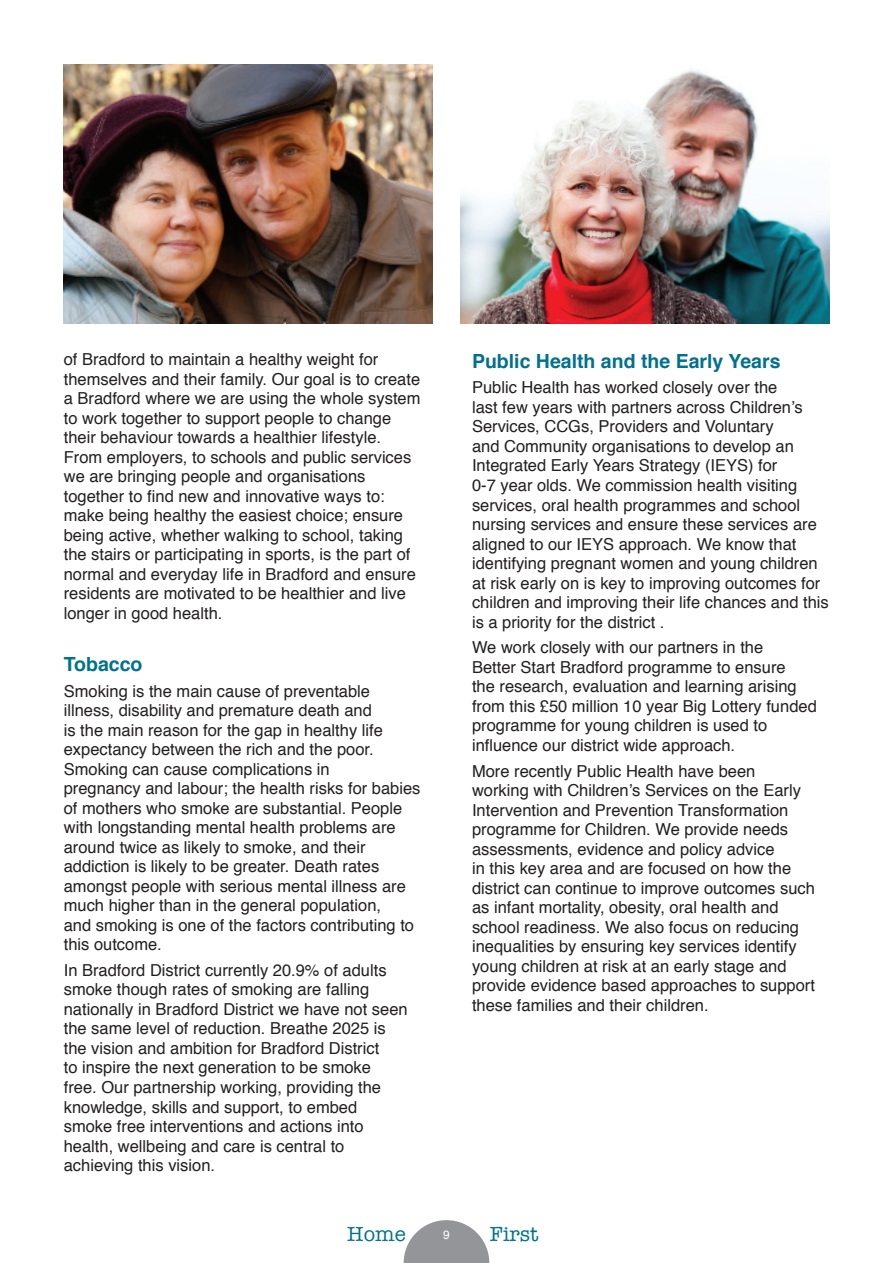
<style>
.page{position:relative;width:893px;height:1263px;background:#fff}
.page>*{position:absolute;margin:0;border:0;box-sizing:border-box;transform-origin:0 0}
.t1{font:21px "American Typewriter";color:#00718e}
.t2{font:700 19.5px "Helvetica";color:#00718e}
.t3{font:16.5px/19.5px "Helvetica";color:#231f20}
.t4{font:12px "Helvetica";color:#fff}
</style>
<div class="page">
<svg style="left:404px;top:1220px;width:85px;height:43px"></svg>
<img style="left:64px;top:64px;width:368px;height:259px">
<img style="left:461px;top:70px;width:368px;height:253px">
<p class="t3" style="left:64px;top:350px;width:358px">of Bradford to maintain a healthy weight for themselves and their family. Our goal is to create a Bradford where we are using the whole system to work together to support people to change their behaviour towards a healthier lifestyle.<br>From employers, to schools and public services we are bringing people and organisations together to find new and innovative ways to: make being healthy the easiest choice; ensure being active, whether walking to school, taking the stairs or participating in sports, is the part of normal and everyday life in Bradford and ensure residents are motivated to be healthier and live longer in good health.</p>
<p class="t2" style="left:64px;top:648px;width:80px">Tobacco</p>
<p class="t3" style="left:64px;top:681px;width:358px">Smoking is the main cause of preventable illness, disability and premature death and<br>is the main reason for the gap in healthy life expectancy between the rich and the poor.<br>Smoking can cause complications in<br>pregnancy and labour; the health risks for babies of mothers who smoke are substantial. People with longstanding mental health problems are around twice as likely to smoke, and their addiction is likely to be greater. Death rates amongst people with serious mental illness are much higher than in the general population,<br>and smoking is one of the factors contributing to this outcome.</p>
<p class="t3" style="left:64px;top:961px;width:345px">In Bradford District currently 20.9% of adults smoke though rates of smoking are falling nationally in Bradford District we have not seen the same level of reduction. Breathe 2025 is the vision and ambition for Bradford District<br>to inspire the next generation to be smoke free. Our partnership working, providing the knowledge, skills and support, to embed smoke free interventions and actions into health, wellbeing and care is central to achieving this vision.</p>
<p class="t2" style="left:472px;top:345px;width:310px">Public Health and the Early Years</p>
<p class="t3" style="left:472px;top:378px;width:358px">Public Health has worked closely over the<br>last few years with partners across Children’s Services, CCGs, Providers and Voluntary<br>and Community organisations to develop an Integrated Early Years Strategy (IEYS) for<br>0-7 year olds. We commission health visiting services, oral health programmes and school nursing services and ensure these services are aligned to our IEYS approach. We know that identifying pregnant women and young children at risk early on is key to improving outcomes for children and improving their life chances and this is a priority for the district .</p>
<p class="t3" style="left:472px;top:638px;width:346px">We work closely with our partners in the<br>Better Start Bradford programme to ensure<br>the research, evaluation and learning arising from this £50 million 10 year Big Lottery funded programme for young children is used to influence our district wide approach.</p>
<p class="t3" style="left:472px;top:762px;width:345px">More recently Public Health have been working with Children’s Services on the Early Intervention and Prevention Transformation programme for Children. We provide needs assessments, evidence and policy advice<br>in this key area and are focused on how the district can continue to improve outcomes such as infant mortality, obesity, oral health and school readiness. We also focus on reducing inequalities by ensuring key services identify young children at risk at an early stage and provide evidence based approaches to support these families and their children.</p>
<p class="t1" style="left:347px;top:1218px;width:60px">Home</p>
<p class="t1" style="left:490px;top:1218px;width:50px">First</p>
<p class="t4" style="left:443px;top:1225px;width:8px">9</p>
</div>
